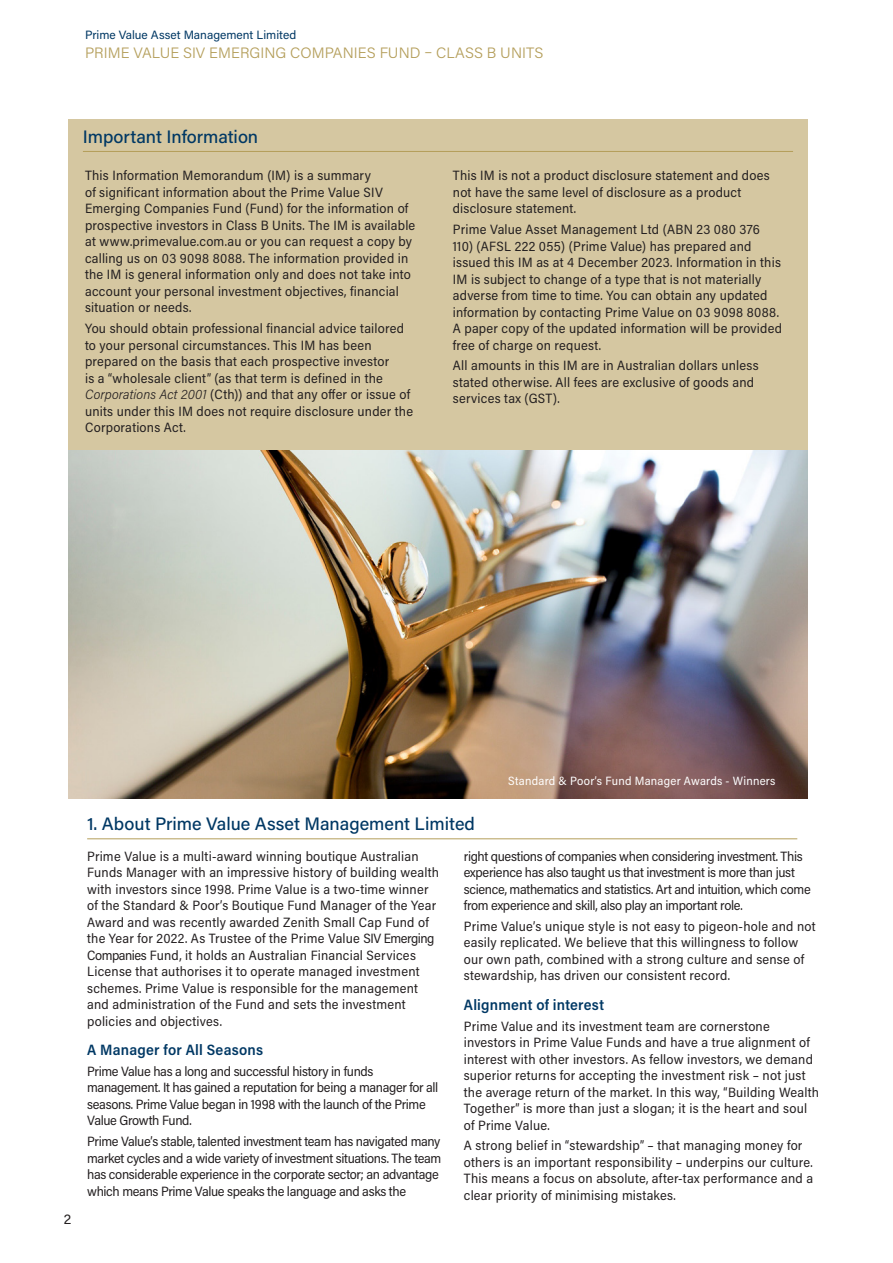
<style>
.page{position:relative;width:893px;height:1263px;background:#fff}
.page>*{position:absolute;margin:0;border:0;box-sizing:border-box;transform-origin:0 0}
.t1{font:500 18px "Acumin Pro";color:#003864}
.t2{font:300 15px "Acumin Pro";letter-spacing:.005em;color:#b49e5a}
.t3{font:600 15px "Acumin Pro Semi Cond";letter-spacing:.015em;color:#003864}
.t4{font:13.5px/16.5px "Acumin Pro Semi Cond";letter-spacing:.015em;color:#231f20}
.t5{font:13.5px/16.5px "Acumin Pro Semi Cond";letter-spacing:-.025em;color:#231f20}
.t6{font:13.5px "Acumin Pro";color:#231f20}
.t7{font:12px "Acumin Pro Semi Cond";letter-spacing:.02em;color:#fff}
.t8{font:12px "Acumin Pro";color:#003864}
.s1{font-weight:300;font-style:italic}
</style>
<div class="page">
<hr style="left:87px;top:838px;width:710px;height:1px;background:#b49e5a">
<div style="left:68px;top:119px;width:740px;height:332px;background:#d5c7a1"></div>
<img style="left:68px;top:451px;width:740px;height:347px">
<hr style="left:83px;top:151px;width:710px;height:1px;background:#b49e5a">
<p class="t8" style="left:85px;top:26px;width:213px">Prime Value Asset Management Limited</p>
<p class="t2" style="left:85px;top:43px;width:460px">PRIME VALUE SIV EMERGING COMPANIES FUND – CLASS B UNITS</p>
<h1 class="t1" style="left:83px;top:124px;width:177px">Important Information</h1>
<p class="t4" style="left:85px;top:167px;width:332px">This Information Memorandum (IM) is a summary<br>of significant information about the Prime Value SIV Emerging Companies Fund (Fund) for the information of prospective investors in Class B Units. The IM is available at www.primevalue.com.au or you can request a copy by calling us on 03 9098 8088. The information provided in the IM is general information only and does not take into account your personal investment objectives, financial situation or needs.</p>
<p class="t4" style="left:85px;top:320px;width:330px">You should obtain professional financial advice tailored to your personal circumstances. This IM has been prepared on the basis that each prospective investor<br>is a “wholesale client” (as that term is defined in the <span class="s1">Corporations Act 2001</span> (Cth)) and that any offer or issue of units under this IM does not require disclosure under the Corporations Act.</p>
<p class="t4" style="left:453px;top:167px;width:318px">This IM is not a product disclosure statement and does not have the same level of disclosure as a product disclosure statement.</p>
<p class="t4" style="left:453px;top:221px;width:331px">Prime Value Asset Management Ltd (ABN 23 080 376<br>110) (AFSL 222 055) (Prime Value) has prepared and issued this IM as at 4 December 2023. Information in this IM is subject to change of a type that is not materially adverse from time to time. You can obtain any updated information by contacting Prime Value on 03 9098 8088.<br>A paper copy of the updated information will be provided free of charge on request.</p>
<p class="t4" style="left:453px;top:357px;width:307px">All amounts in this IM are in Australian dollars unless stated otherwise. All fees are exclusive of goods and services tax (GST).</p>
<p class="t6" style="left:64px;top:1210px;width:9px">2</p>
<h1 class="t1" style="left:87px;top:811px;width:389px">1. About Prime Value Asset Management Limited</h1>
<p class="t7" style="left:508px;top:773px;width:269px">Standard &amp; Poor’s Fund Manager Awards - Winners</p>
<p class="t4" style="left:87px;top:847px;width:353px">Prime Value is a multi-award winning boutique Australian Funds Manager with an impressive history of building wealth with investors since 1998. Prime Value is a two-time winner of the Standard &amp; Poor’s Boutique Fund Manager of the Year Award and was recently awarded Zenith Small Cap Fund of the Year for 2022. As Trustee of the Prime Value SIV Emerging Companies Fund, it holds an Australian Financial Services License that authorises it to operate managed investment schemes. Prime Value is responsible for the management and administration of the Fund and sets the investment policies and objectives.</p>
<p class="t3" style="left:87px;top:1039px;width:177px">A Manager for All Seasons</p>
<p class="t5" style="left:87px;top:1062px;width:353px">Prime Value has a long and successful history in funds management. It has gained a reputation for being a manager for all seasons. Prime Value began in 1998 with the launch of the Prime Value Growth Fund.</p>
<p class="t5" style="left:87px;top:1133px;width:356px">Prime Value’s stable, talented investment team has navigated many market cycles and a wide variety of investment situations. The team has considerable experience in the corporate sector; an advantage which means Prime Value speaks the language and asks the</p>
<p class="t5" style="left:464px;top:847px;width:348px">right questions of companies when considering investment. This experience has also taught us that investment is more than just science, mathematics and statistics. Art and intuition, which come from experience and skill, also play an important role.</p>
<p class="t4" style="left:464px;top:917px;width:353px">Prime Value’s unique style is not easy to pigeon-hole and not easily replicated. We believe that this willingness to follow our own path, combined with a strong culture and sense of stewardship, has driven our consistent record.</p>
<p class="t3" style="left:464px;top:994px;width:142px">Alignment of interest</p>
<p class="t4" style="left:464px;top:1017px;width:357px">Prime Value and its investment team are cornerstone investors in Prime Value Funds and have a true alignment of interest with other investors. As fellow investors, we demand superior returns for accepting the investment risk – not just the average return of the market. In this way, “Building Wealth Together” is more than just a slogan; it is the heart and soul of Prime Value.</p>
<p class="t4" style="left:464px;top:1137px;width:351px">A strong belief in “stewardship” – that managing money for others is an important responsibility – underpins our culture.<br>This means a focus on absolute, after-tax performance and a clear priority of minimising mistakes.</p>
</div>
